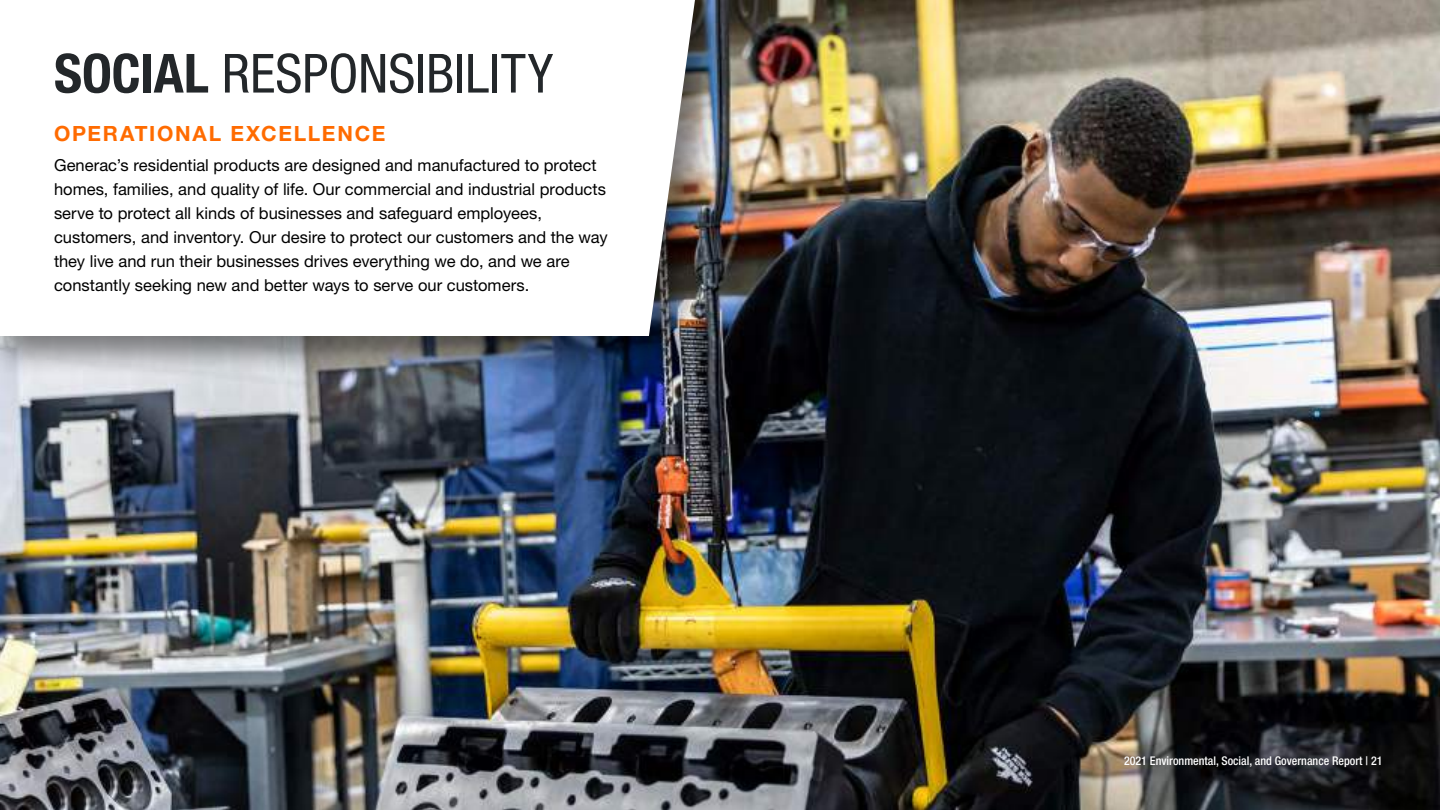
<style>
.page{position:relative;width:1440px;height:810px;background:#fff}
.page>*{position:absolute;margin:0;border:0;box-sizing:border-box;transform-origin:0 0}
.t1{font:condensed 54px "Helvetica Neue LT Std";color:#23272a}
.t2{font:700 21px "Helvetica Neue LT Std";letter-spacing:.08em;color:#ff6b00}
.t3{font:16.5px/24px "Helvetica Neue LT Std";color:#000}
.t4{font:500 condensed 12px "Helvetica Neue LT Std";color:#fff}
.s1{font-weight:700}
</style>
<div class="page">
<img style="left:0;top:0;width:1440px;height:810px">
<div style="left:0;top:0;width:736px;height:379px;background:#000;opacity:.5"></div>
<svg style="left:0;top:0;width:695px;height:336px"></svg>
<h1 class="t1" style="left:54px;top:42px;width:500px"><span class="s1">SOCIAL</span> RESPONSIBILITY</h1>
<p class="t2" style="left:54px;top:120px;width:333px">OPERATIONAL EXCELLENCE</p>
<p class="t3" style="left:54px;top:153px;width:555px">Generac’s residential products are designed and manufactured to protect homes, families, and quality of life. Our commercial and industrial products serve to protect all kinds of businesses and safeguard employees, customers, and inventory. Our desire to protect our customers and the way they live and run their businesses drives everything we do, and we are constantly seeking new and better ways to serve our customers.</p>
<p class="t4" style="left:1124px;top:753px;width:260px">2021 Environmental, Social, and Governance Report | 21</p>
</div>
